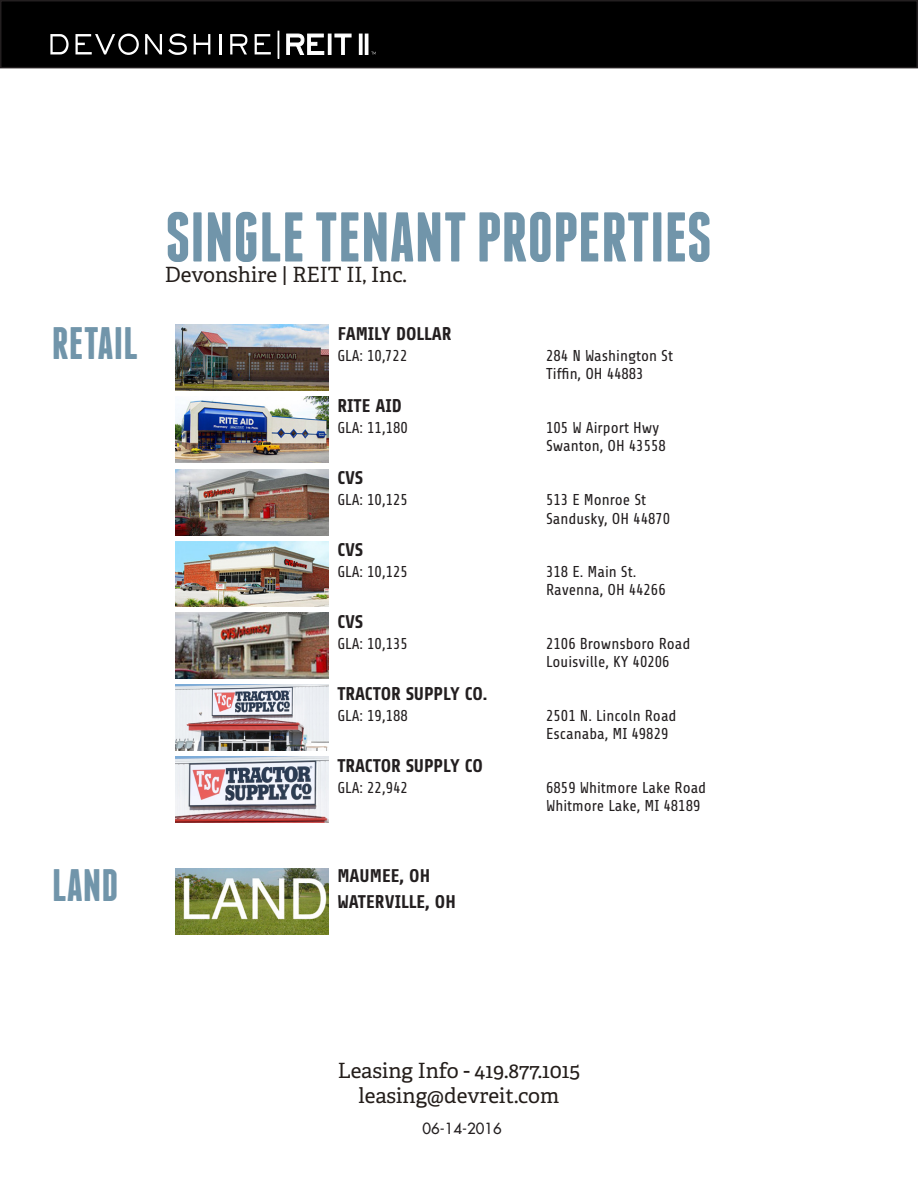
<style>
.page{position:relative;width:918px;height:1188px;background:#fff}
.page>*{position:absolute;margin:0;border:0;box-sizing:border-box;transform-origin:0 0}
.t1{font:700 70.2px "Franchise";color:#7195aa}
.t2{font:700 45.3px "Franchise";color:#7195aa}
.t3{font:21px "Adelle";color:#241e1b}
.t4{font:18.3px "Share Bold OSF";color:#231f20}
.t5{font:15.75px "Share";color:#231f20}
.t6{font:500 15px "Futura Std";color:#231f20}
</style>
<div class="page">
<div style="left:1px;top:1px;width:916px;height:67px;background:#000"></div>
<div style="left:0;top:0;width:918px;height:68px;border:2px solid #231f20"></div>
<svg style="left:50px;top:34px;width:19px;height:20px"></svg>
<svg style="left:76px;top:34px;width:63px;height:21px"></svg>
<svg style="left:145px;top:34px;width:17px;height:20px"></svg>
<svg style="left:168px;top:34px;width:19px;height:21px"></svg>
<svg style="left:194px;top:34px;width:16px;height:20px"></svg>
<hr style="left:219px;top:34px;width:3px;height:20px;background:#fff">
<svg style="left:230px;top:34px;width:17px;height:20px"></svg>
<svg style="left:255px;top:34px;width:16px;height:20px"></svg>
<svg style="left:287px;top:34px;width:37px;height:21px"></svg>
<div style="left:328px;top:34px;width:3px;height:21px;border:1px solid #fff"></div>
<div style="left:359px;top:34px;width:3px;height:21px;border:1px solid #fff"></div>
<div style="left:365px;top:34px;width:3px;height:21px;border:1px solid #fff"></div>
<svg style="left:335px;top:34px;width:16px;height:21px"></svg>
<svg style="left:372px;top:52px;width:4px;height:3px"></svg>
<svg style="left:278px;top:31px;width:1px;height:27px"></svg>
<img style="left:176px;top:325px;width:152px;height:66px">
<img style="left:176px;top:397px;width:152px;height:66px">
<img style="left:176px;top:469px;width:152px;height:66px">
<img style="left:176px;top:541px;width:152px;height:66px">
<img style="left:176px;top:613px;width:152px;height:66px">
<img style="left:176px;top:685px;width:152px;height:66px">
<img style="left:176px;top:757px;width:152px;height:66px">
<img style="left:176px;top:869px;width:152px;height:66px">
<p class="t2" style="left:52px;top:322px;width:88px">RETAIL</p>
<p class="t2" style="left:52px;top:864px;width:68px">LAND</p>
<p class="t1" style="left:166px;top:204px;width:547px">SINGLE TENANT PROPERTIES</p>
<p class="t3" style="left:165px;top:259px;width:244px">Devonshire | REIT II, Inc.</p>
<p class="t4" style="left:337px;top:324px;width:116px">FAMILY DOLLAR</p>
<p class="t5" style="left:337px;top:347px;width:72px">GLA: 10,722</p>
<p class="t4" style="left:337px;top:396px;width:66px">RITE AID</p>
<p class="t5" style="left:337px;top:419px;width:72px">GLA: 11,180</p>
<p class="t4" style="left:337px;top:468px;width:27px">CVS</p>
<p class="t5" style="left:337px;top:491px;width:72px">GLA: 10,125</p>
<p class="t4" style="left:337px;top:540px;width:27px">CVS</p>
<p class="t5" style="left:337px;top:563px;width:72px">GLA: 10,125</p>
<p class="t4" style="left:337px;top:612px;width:27px">CVS</p>
<p class="t5" style="left:337px;top:635px;width:72px">GLA: 10,135</p>
<p class="t4" style="left:337px;top:684px;width:152px">TRACTOR SUPPLY CO.</p>
<p class="t5" style="left:337px;top:707px;width:72px">GLA: 19,188</p>
<p class="t4" style="left:337px;top:756px;width:147px">TRACTOR SUPPLY CO</p>
<p class="t5" style="left:337px;top:779px;width:72px">GLA: 22,942</p>
<p class="t4" style="left:337px;top:866px;width:94px">MAUMEE, OH</p>
<p class="t4" style="left:337px;top:892px;width:120px">WATERVILLE, OH</p>
<p class="t5" style="left:546px;top:347px;width:129px">284 N Washington St</p>
<p class="t5" style="left:546px;top:365px;width:99px">Tiffin, OH 44883</p>
<p class="t5" style="left:546px;top:419px;width:115px">105 W Airport Hwy</p>
<p class="t5" style="left:546px;top:437px;width:121px">Swanton, OH 43558</p>
<p class="t5" style="left:546px;top:491px;width:102px">513 E Monroe St</p>
<p class="t5" style="left:546px;top:510px;width:126px">Sandusky, OH 44870</p>
<p class="t5" style="left:546px;top:563px;width:92px">318 E. Main St.</p>
<p class="t5" style="left:546px;top:582px;width:121px">Ravenna, OH 44266</p>
<p class="t5" style="left:546px;top:635px;width:146px">2106 Brownsboro Road</p>
<p class="t5" style="left:546px;top:653px;width:125px">Louisville, KY 40206</p>
<p class="t5" style="left:546px;top:707px;width:132px">2501 N. Lincoln Road</p>
<p class="t5" style="left:546px;top:725px;width:124px">Escanaba, MI 49829</p>
<p class="t5" style="left:546px;top:779px;width:162px">6859 Whitmore Lake Road</p>
<p class="t5" style="left:546px;top:797px;width:156px">Whitmore Lake, MI 48189</p>
<p class="t3" style="left:338px;top:1055px;width:244px">Leasing Info - 419.877.1015</p>
<p class="t3" style="left:359px;top:1080px;width:202px">leasing@devreit.com</p>
<p class="t6" style="left:423px;top:1119px;width:81px">06-14-2016</p>
</div>
